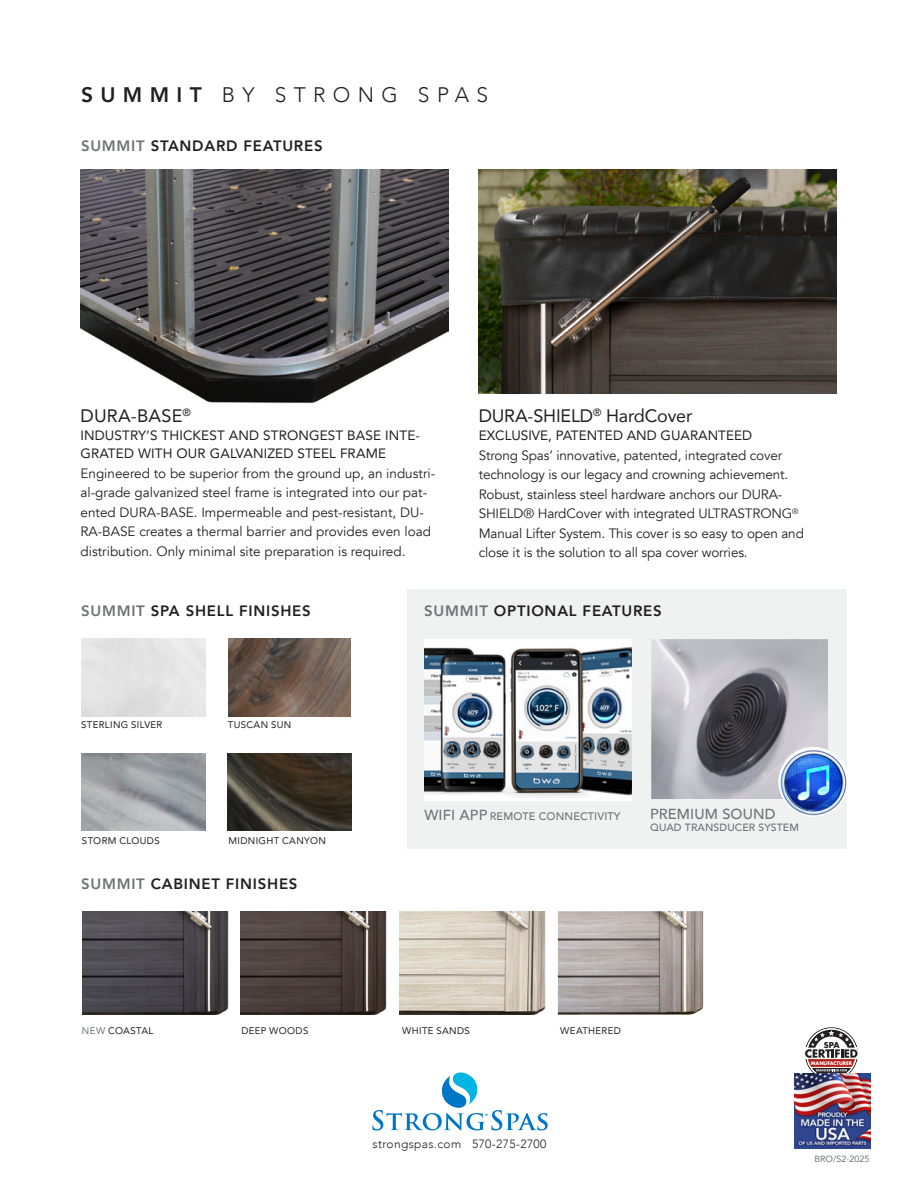
<style>
.page{position:relative;width:918px;height:1188px;background:#fff}
.page>*{position:absolute;margin:0;border:0;box-sizing:border-box;transform-origin:0 0}
.t1{font:300 21px "Avenir";letter-spacing:.35em;color:#231f20}
.t2{font:18px "Avenir";letter-spacing:-.01em;color:#231f20}
.t3{font:18px "Avenir";letter-spacing:.01em;color:#231f20}
.t4{font:800 15px "Avenir";letter-spacing:.05em;color:#231f20}
.t5{font:500 14.55px "Avenir";letter-spacing:.01em;color:#6f7373}
.t6{font:13.5px/19.5px "Avenir";letter-spacing:-.01em;color:#231f20}
.t7{font:13.5px/18px "Avenir";letter-spacing:.01em;color:#231f20}
.t8{font:300 12px "Avenir";letter-spacing:.03em;color:#231f20}
.t9{font:500 10.95px "Avenir";letter-spacing:.01em;color:#6f7373}
.t10{font:500 10.5px "Avenir";letter-spacing:.01em;color:#6f7373}
.Large_Body_Copy{font:9.6px "Avenir";letter-spacing:.035em;color:#231f20}
.t11{font:9px "Avenir";color:#6f7373}
.t12{font:700 7.95px "Futura";color:#231f20}
.t13{font:700 4.8px "Futura";color:#fff}
.s1{font-weight:800}
.s2{color:#6f7373}
.s3{font-size:14.55px}
</style>
<div class="page">
<img style="left:228px;top:753px;width:123px;height:77px">
<img style="left:228px;top:639px;width:122px;height:77px">
<img style="left:82px;top:753px;width:123px;height:77px">
<img style="left:558px;top:911px;width:145px;height:104px">
<img style="left:399px;top:911px;width:147px;height:104px">
<img style="left:240px;top:911px;width:147px;height:104px">
<img style="left:82px;top:911px;width:147px;height:104px">
<div style="left:407px;top:589px;width:439px;height:260px;background:#f0f2f2"></div>
<div style="left:424px;top:639px;width:208px;height:161px;background:#fff"></div>
<img style="left:424px;top:646px;width:208px;height:151px">
<img style="left:651px;top:639px;width:177px;height:160px">
<img style="left:779px;top:747px;width:69px;height:70px;border-radius:35px">
<svg style="left:372px;top:1072px;width:176px;height:59px"></svg>
<img style="left:479px;top:169px;width:358px;height:225px">
<img style="left:81px;top:169px;width:368px;height:235px">
<svg style="left:803px;top:1027px;width:57px;height:47px"></svg>
<img style="left:795px;top:1074px;width:75px;height:75px">
<p class="t1" style="left:81px;top:82px;width:409px"><span class="s1">SUMMIT</span> BY STRONG SPAS</p>
<p class="t4" style="left:81px;top:134px;width:243px"><span class="s2">SUMMIT</span> STANDARD FEATURES</p>
<p class="t3" style="left:81px;top:401px;width:112px">DURA-BASE<sup>®</sup></p>
<p class="t7" style="left:81px;top:426px;width:341px">INDUSTRY’S THICKEST AND STRONGEST BASE INTE-<br>GRATED WITH OUR GALVANIZED STEEL FRAME</p>
<p class="t6" style="left:81px;top:463px;width:356px">Engineered to be superior from the ground up, an industri&shy;al-grade galvanized steel frame is integrated into our pat&shy;ented DURA-BASE. Impermeable and pest-resistant, DU-RA-BASE creates a thermal barrier and provides even load distribution. Only minimal site preparation is required.</p>
<p class="t2" style="left:479px;top:401px;width:215px">DURA-SHIELD<sup>®</sup> HardCover</p>
<p class="t7" style="left:479px;top:426px;width:275px">EXCLUSIVE, PATENTED AND GUARANTEED</p>
<p class="t6" style="left:479px;top:445px;width:327px">Strong Spas’ innovative, patented, integrated cover technology is our legacy and crowning achievement.<br>Robust, stainless steel hardware anchors our DURA-SHIELD® HardCover with integrated ULTRASTRONG<sup>® </sup>Manual Lifter System. This cover is so easy to open and close it is the solution to all spa cover worries.</p>
<p class="t4" style="left:81px;top:599px;width:231px"><span class="s2">SUMMIT</span> SPA SHELL FINISHES</p>
<p class="Large_Body_Copy" style="left:81px;top:717px;width:83px">STERLING SILVER</p>
<p class="Large_Body_Copy" style="left:228px;top:717px;width:65px">TUSCAN SUN</p>
<p class="Large_Body_Copy" style="left:82px;top:833px;width:79px">STORM CLOUDS</p>
<p class="Large_Body_Copy" style="left:228px;top:833px;width:99px">MIDNIGHT CANYON</p>
<p class="t4" style="left:81px;top:872px;width:218px"><span class="s2">SUMMIT</span> CABINET FINISHES</p>
<p class="t4" style="left:424px;top:599px;width:239px"><span class="s2">SUMMIT</span> OPTIONAL FEATURES</p>
<p class="t9" style="left:424px;top:807px;width:198px"><span class="s3">WIFI APP</span> REMOTE CONNECTIVITY</p>
<p class="t5" style="left:650px;top:801px;width:127px">PREMIUM SOUND</p>
<p class="t10" style="left:650px;top:818px;width:150px">QUAD TRANSDUCER SYSTEM</p>
<p class="Large_Body_Copy" style="left:82px;top:1023px;width:73px"><span class="s2">NEW</span> COASTAL</p>
<p class="Large_Body_Copy" style="left:241px;top:1023px;width:69px">DEEP WOODS</p>
<p class="Large_Body_Copy" style="left:402px;top:1023px;width:69px">WHITE SANDS</p>
<p class="Large_Body_Copy" style="left:560px;top:1023px;width:62px">WEATHERED</p>
<p class="t8" style="left:373px;top:1137px;width:175px">strongspas.com 570-275-2700</p>
<p class="t12" style="left:824px;top:1039px;width:17px">SPA</p>
<p class="t13" style="left:811px;top:1060px;width:43px">MANUFACTURER</p>
<p class="t11" style="left:814px;top:1152px;width:57px">BRO/S2-2025</p>
</div>
